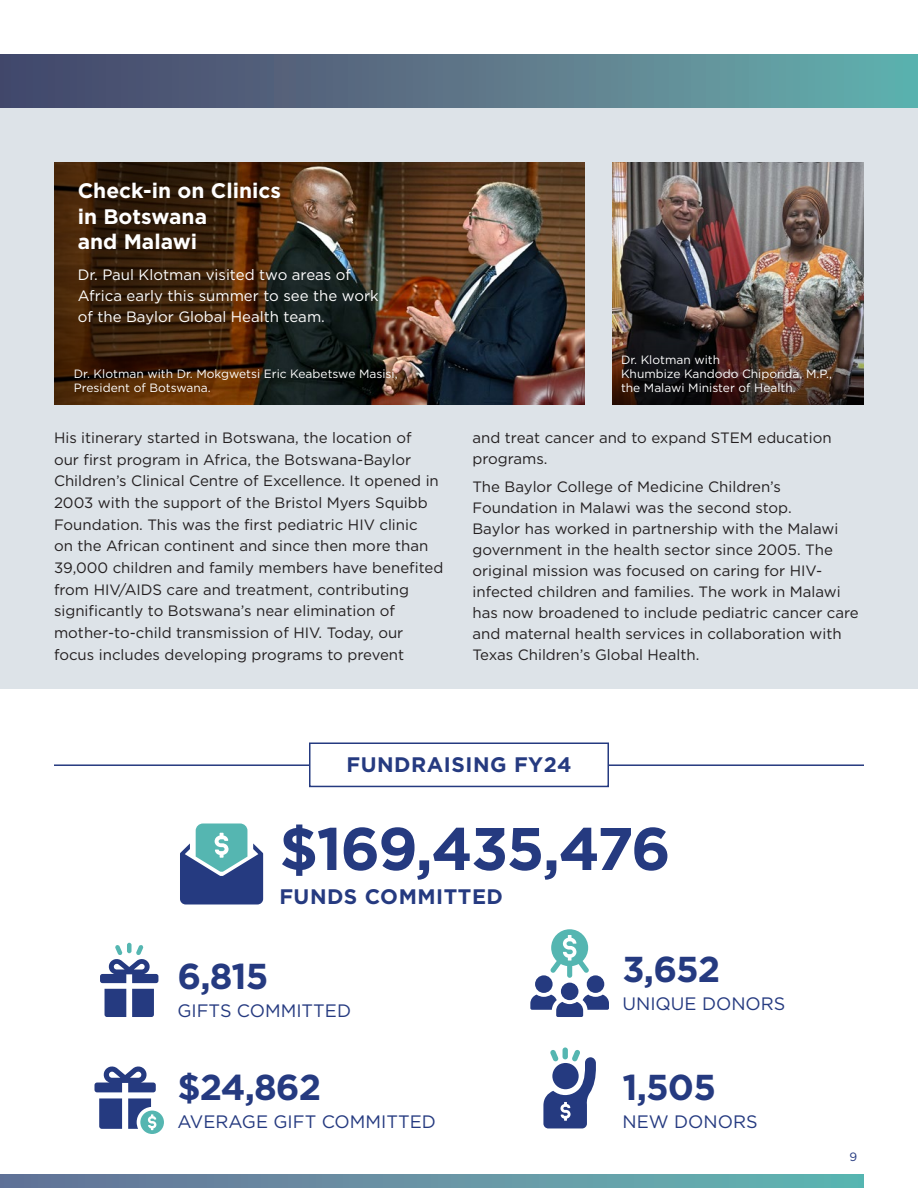
<style>
.page{position:relative;width:918px;height:1188px;background:#fff}
.page>*{position:absolute;margin:0;border:0;box-sizing:border-box;transform-origin:0 0}
.t1{font:700 60px "Gotham";letter-spacing:-.035em;color:#253a80}
.t2{font:700 36px "Gotham";letter-spacing:-.025em;color:#253a80}
.t3{font:700 21px/25.2px "Gotham";color:#fff}
.t4{font:700 21px "Gotham";letter-spacing:.025em;color:#253a80}
.t5{font:18px "Gotham";color:#253a80}
.t6{font:15px/21.6px "Gotham";color:#231f20}
.t7{font:15px/21px "Gotham";color:#fff}
.t8{font:12px/14.4px "Gotham";color:#fff}
.t9{font:12px "Gotham";color:#253a80}
</style>
<div class="page">
<div style="left:0;top:88px;width:918px;height:601px;background:#dde3e8"></div>
<img style="left:306px;top:162px;width:279px;height:243px">
<hr style="left:54px;top:764px;width:810px;height:2px;background:#253a80">
<svg style="left:308px;top:742px;width:302px;height:46px"></svg>
<div style="left:0;top:54px;width:918px;height:54px;background:linear-gradient(to right,#484267,#68aeac)"></div>
<img style="left:612px;top:162px;width:252px;height:164px">
<img style="left:612px;top:326px;width:252px;height:79px">
<svg style="left:54px;top:162px;width:252px;height:243px;background:#3d230b"></svg>
<div style="left:127px;top:943px;width:5px;height:10px;background:#55b6b1;border-radius:2px"></div>
<svg style="left:105px;top:989px;width:21px;height:28px"></svg>
<svg style="left:132px;top:989px;width:22px;height:28px"></svg>
<svg style="left:100px;top:945px;width:58px;height:38px"></svg>
<div style="left:535px;top:975px;width:18px;height:18px;background:#253a80;border-radius:50%"></div>
<div style="left:587px;top:975px;width:17px;height:18px;background:#253a80;border-radius:50%"></div>
<div style="left:561px;top:983px;width:17px;height:17px;background:#253a80;border-radius:50%"></div>
<svg style="left:530px;top:995px;width:79px;height:22px"></svg>
<svg style="left:550px;top:929px;width:39px;height:49px"></svg>
<svg style="left:99px;top:1098px;width:23px;height:31px"></svg>
<svg style="left:95px;top:1066px;width:61px;height:26px"></svg>
<svg style="left:128px;top:1098px;width:36px;height:36px"></svg>
<div style="left:563px;top:1047px;width:5px;height:12px;background:#55b6b1;border-radius:3px"></div>
<svg style="left:543px;top:1050px;width:53px;height:78px"></svg>
<svg style="left:180px;top:823px;width:83px;height:81px"></svg>
<svg style="left:0;top:1174px;width:864px;height:14px;background:#6494a4"></svg>
<h3 class="t3" style="left:78px;top:178px;width:205px">Check-in on Clinics in Botswana<br>and Malawi</h3>
<p class="t7" style="left:78px;top:264px;width:302px">Dr. Paul Klotman visited two areas of<br>Africa early this summer to see the work of the Baylor Global Health team.</p>
<p class="t8" style="left:621px;top:352px;width:213px">Dr. Klotman with<br>Khumbize Kandodo Chiponda, M.P., the Malawi Minister of Health.</p>
<p class="t8" style="left:74px;top:366px;width:325px">Dr. Klotman with Dr. Mokgwetsi Eric Keabetswe Masisi,<br>President of Botswana.</p>
<p class="t6" style="left:54px;top:427px;width:391px">His itinerary started in Botswana, the location of<br>our first program in Africa, the Botswana-Baylor Children’s Clinical Centre of Excellence. It opened in 2003 with the support of the Bristol Myers Squibb Foundation. This was the first pediatric HIV clinic<br>on the African continent and since then more than 39,000 children and family members have benefited from HIV/AIDS care and treatment, contributing significantly to Botswana’s near elimination of mother-to-child transmission of HIV. Today, our focus includes developing programs to prevent</p>
<p class="t6" style="left:472px;top:427px;width:361px;line-height:21px">and treat cancer and to expand STEM education programs.</p>
<p class="t6" style="left:472px;top:476px;width:388px;line-height:21px">The Baylor College of Medicine Children’s Foundation in Malawi was the second stop.<br>Baylor has worked in partnership with the Malawi government in the health sector since 2005. The original mission was focused on caring for HIV&shy;infected children and families. The work in Malawi has now broadened to include pediatric cancer care and maternal health services in collaboration with Texas Children’s Global Health.</p>
<h3 class="t4" style="left:346px;top:751px;width:227px">FUNDRAISING FY24</h3>
<h1 class="t1" style="left:279px;top:809px;width:393px">$169,435,476</h1>
<h3 class="t4" style="left:279px;top:883px;width:225px">FUNDS COMMITTED</h3>
<h2 class="t2" style="left:177px;top:952px;width:93px">6,815</h2>
<p class="t5" style="left:177px;top:999px;width:175px">GIFTS COMMITTED</p>
<h2 class="t2" style="left:177px;top:1064px;width:145px">$24,862</h2>
<p class="t5" style="left:177px;top:1111px;width:260px">AVERAGE GIFT COMMITTED</p>
<h2 class="t2" style="left:622px;top:945px;width:99px">3,652</h2>
<p class="t5" style="left:622px;top:992px;width:164px">UNIQUE DONORS</p>
<h2 class="t2" style="left:622px;top:1064px;width:95px">1,505</h2>
<p class="t5" style="left:622px;top:1111px;width:137px">NEW DONORS</p>
<p class="t9" style="left:849px;top:1149px;width:9px">9</p>
</div>
